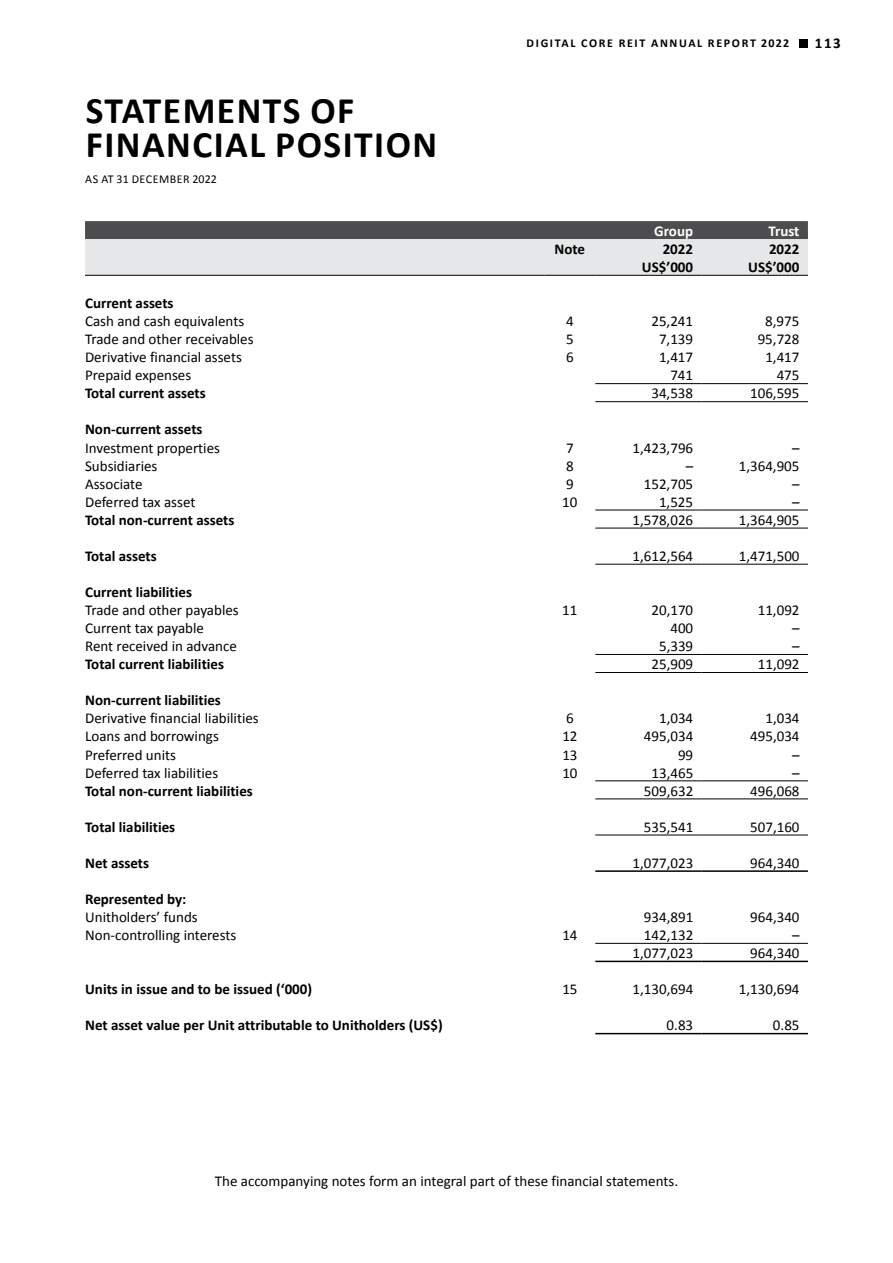
<style>
.page{position:relative;width:893px;height:1263px;background:#fff}
.page>*{position:absolute;margin:0;border:0;box-sizing:border-box;transform-origin:0 0}
.t1{font:700 37.5px/34.5px "Calibri";letter-spacing:.04em;color:#000}
.t2{font:15px "Calibri";color:#000}
.t3{font:700 15px "Calibri";color:#000}
.t4{font:700 15px "Calibri";color:#fff}
.t5{font:700 12px "Calibri";letter-spacing:.14em;color:#000}
.t6{font:12px "Calibri";letter-spacing:.04em;color:#000}
</style>
<div class="page">
<div style="left:800px;top:39px;width:8px;height:8px;background:#000"></div>
<svg style="left:85px;top:221px;width:723px;height:54px;background:#b2b3b4"></svg>
<hr style="left:85px;top:275px;width:459px;height:1px;background:#000">
<hr style="left:544px;top:275px;width:51px;height:1px;background:#000">
<hr style="left:595px;top:275px;width:107px;height:1px;background:#000">
<hr style="left:702px;top:275px;width:106px;height:1px;background:#000">
<hr style="left:595px;top:383px;width:107px;height:1px;background:#000">
<hr style="left:702px;top:383px;width:106px;height:1px;background:#000">
<hr style="left:595px;top:401px;width:107px;height:1px;background:#000">
<hr style="left:702px;top:401px;width:106px;height:1px;background:#000">
<hr style="left:595px;top:510px;width:107px;height:1px;background:#000">
<hr style="left:702px;top:510px;width:106px;height:1px;background:#000">
<hr style="left:595px;top:528px;width:107px;height:1px;background:#000">
<hr style="left:702px;top:528px;width:106px;height:1px;background:#000">
<hr style="left:595px;top:564px;width:107px;height:1px;background:#000">
<hr style="left:702px;top:564px;width:106px;height:1px;background:#000">
<hr style="left:595px;top:654px;width:107px;height:1px;background:#000">
<hr style="left:702px;top:654px;width:106px;height:1px;background:#000">
<hr style="left:595px;top:672px;width:107px;height:1px;background:#000">
<hr style="left:702px;top:672px;width:106px;height:1px;background:#000">
<hr style="left:595px;top:780px;width:107px;height:1px;background:#000">
<hr style="left:702px;top:780px;width:106px;height:1px;background:#000">
<hr style="left:595px;top:799px;width:107px;height:1px;background:#000">
<hr style="left:702px;top:799px;width:106px;height:1px;background:#000">
<hr style="left:595px;top:835px;width:107px;height:1px;background:#000">
<hr style="left:702px;top:835px;width:106px;height:1px;background:#000">
<hr style="left:595px;top:870px;width:107px;height:2px;background:#000">
<hr style="left:702px;top:870px;width:106px;height:2px;background:#000">
<hr style="left:595px;top:943px;width:107px;height:1px;background:#000">
<hr style="left:702px;top:943px;width:106px;height:1px;background:#000">
<hr style="left:595px;top:961px;width:107px;height:1px;background:#000">
<hr style="left:702px;top:961px;width:106px;height:1px;background:#000">
<hr style="left:595px;top:1033px;width:107px;height:1px;background:#000">
<hr style="left:702px;top:1033px;width:106px;height:1px;background:#000">
<h1 class="t1" style="left:86px;top:93px;width:353px">STATEMENTS OF<br>FINANCIAL POSITION</h1>
<p class="t6" style="left:85px;top:172px;width:133px">AS AT 31 DECEMBER 2022</p>
<p class="t5" style="left:527px;top:35px;width:264px">DIGITAL CORE REIT ANNUAL REPORT 2022</p>
<p class="t3" style="left:815px;top:33px;width:27px">113</p>
<p class="t4" style="left:654px;top:221px;width:40px">Group</p>
<p class="t4" style="left:768px;top:221px;width:33px">Trust</p>
<p class="t3" style="left:555px;top:239px;width:32px">Note</p>
<p class="t3" style="left:663px;top:239px;width:32px">2022</p>
<p class="t3" style="left:769px;top:239px;width:32px">2022</p>
<p class="t3" style="left:642px;top:257px;width:53px">US$’000</p>
<p class="t3" style="left:748px;top:257px;width:53px">US$’000</p>
<p class="t3" style="left:85px;top:293px;width:90px">Current assets</p>
<p class="t2" style="left:85px;top:312px;width:161px">Cash and cash equivalents</p>
<p class="t2" style="left:566px;top:312px;width:9px">4</p>
<p class="t2" style="left:651px;top:312px;width:43px">25,241</p>
<p class="t2" style="left:765px;top:312px;width:36px">8,975</p>
<p class="t2" style="left:85px;top:330px;width:170px">Trade and other receivables</p>
<p class="t2" style="left:566px;top:330px;width:9px">5</p>
<p class="t2" style="left:659px;top:330px;width:36px">7,139</p>
<p class="t2" style="left:758px;top:330px;width:43px">95,728</p>
<p class="t2" style="left:85px;top:348px;width:158px">Derivative financial assets</p>
<p class="t2" style="left:566px;top:348px;width:9px">6</p>
<p class="t2" style="left:659px;top:348px;width:36px">1,417</p>
<p class="t2" style="left:765px;top:348px;width:36px">1,417</p>
<p class="t2" style="left:85px;top:366px;width:108px">Prepaid expenses</p>
<p class="t2" style="left:670px;top:366px;width:24px">741</p>
<p class="t2" style="left:777px;top:366px;width:24px">475</p>
<p class="t3" style="left:85px;top:384px;width:122px">Total current assets</p>
<p class="t2" style="left:651px;top:384px;width:43px">34,538</p>
<p class="t2" style="left:750px;top:384px;width:51px">106,595</p>
<p class="t3" style="left:85px;top:420px;width:119px">Non-current assets</p>
<p class="t2" style="left:85px;top:438px;width:136px">Investment properties</p>
<p class="t2" style="left:566px;top:438px;width:9px">7</p>
<p class="t2" style="left:632px;top:438px;width:62px">1,423,796</p>
<p class="t2" style="left:792px;top:438px;width:9px">–</p>
<p class="t2" style="left:85px;top:456px;width:74px">Subsidiaries</p>
<p class="t2" style="left:566px;top:456px;width:9px">8</p>
<p class="t2" style="left:686px;top:456px;width:9px">–</p>
<p class="t2" style="left:739px;top:456px;width:62px">1,364,905</p>
<p class="t2" style="left:85px;top:474px;width:59px">Associate</p>
<p class="t2" style="left:566px;top:474px;width:9px">9</p>
<p class="t2" style="left:644px;top:474px;width:51px">152,705</p>
<p class="t2" style="left:792px;top:474px;width:9px">–</p>
<p class="t2" style="left:85px;top:492px;width:112px">Deferred tax asset</p>
<p class="t2" style="left:562px;top:492px;width:17px">10</p>
<p class="t2" style="left:659px;top:492px;width:36px">1,525</p>
<p class="t2" style="left:792px;top:492px;width:9px">–</p>
<p class="t3" style="left:85px;top:510px;width:151px">Total non-current assets</p>
<p class="t2" style="left:632px;top:510px;width:62px">1,578,026</p>
<p class="t2" style="left:739px;top:510px;width:62px">1,364,905</p>
<p class="t3" style="left:85px;top:546px;width:73px">Total assets</p>
<p class="t2" style="left:632px;top:546px;width:62px">1,612,564</p>
<p class="t2" style="left:739px;top:546px;width:62px">1,471,500</p>
<p class="t3" style="left:85px;top:582px;width:108px">Current liabilities</p>
<p class="t2" style="left:85px;top:600px;width:155px">Trade and other payables</p>
<p class="t2" style="left:562px;top:600px;width:17px">11</p>
<p class="t2" style="left:651px;top:600px;width:43px">20,170</p>
<p class="t2" style="left:758px;top:600px;width:43px">11,092</p>
<p class="t2" style="left:85px;top:619px;width:120px">Current tax payable</p>
<p class="t2" style="left:670px;top:619px;width:24px">400</p>
<p class="t2" style="left:792px;top:619px;width:9px">–</p>
<p class="t2" style="left:85px;top:637px;width:153px">Rent received in advance</p>
<p class="t2" style="left:659px;top:637px;width:36px">5,339</p>
<p class="t2" style="left:792px;top:637px;width:9px">–</p>
<p class="t3" style="left:85px;top:655px;width:140px">Total current liabilities</p>
<p class="t2" style="left:651px;top:655px;width:43px">25,909</p>
<p class="t2" style="left:758px;top:655px;width:43px">11,092</p>
<p class="t3" style="left:85px;top:691px;width:137px">Non-current liabilities</p>
<p class="t2" style="left:85px;top:709px;width:175px">Derivative financial liabilities</p>
<p class="t2" style="left:566px;top:709px;width:9px">6</p>
<p class="t2" style="left:659px;top:709px;width:36px">1,034</p>
<p class="t2" style="left:765px;top:709px;width:36px">1,034</p>
<p class="t2" style="left:85px;top:727px;width:135px">Loans and borrowings</p>
<p class="t2" style="left:562px;top:727px;width:17px">12</p>
<p class="t2" style="left:644px;top:727px;width:51px">495,034</p>
<p class="t2" style="left:750px;top:727px;width:51px">495,034</p>
<p class="t2" style="left:85px;top:745px;width:92px">Preferred units</p>
<p class="t2" style="left:562px;top:745px;width:17px">13</p>
<p class="t2" style="left:678px;top:745px;width:17px">99</p>
<p class="t2" style="left:792px;top:745px;width:9px">–</p>
<p class="t2" style="left:85px;top:763px;width:135px">Deferred tax liabilities</p>
<p class="t2" style="left:562px;top:763px;width:17px">10</p>
<p class="t2" style="left:651px;top:763px;width:43px">13,465</p>
<p class="t2" style="left:792px;top:763px;width:9px">–</p>
<p class="t3" style="left:85px;top:781px;width:169px">Total non-current liabilities</p>
<p class="t2" style="left:644px;top:781px;width:51px">509,632</p>
<p class="t2" style="left:750px;top:781px;width:51px">496,068</p>
<p class="t3" style="left:85px;top:817px;width:92px">Total liabilities</p>
<p class="t2" style="left:644px;top:817px;width:51px">535,541</p>
<p class="t2" style="left:750px;top:817px;width:51px">507,160</p>
<p class="t3" style="left:85px;top:853px;width:65px">Net assets</p>
<p class="t2" style="left:632px;top:853px;width:62px">1,077,023</p>
<p class="t2" style="left:750px;top:853px;width:51px">964,340</p>
<p class="t3" style="left:85px;top:889px;width:103px">Represented by:</p>
<p class="t2" style="left:85px;top:907px;width:114px">Unitholders’ funds</p>
<p class="t2" style="left:644px;top:907px;width:51px">934,891</p>
<p class="t2" style="left:750px;top:907px;width:51px">964,340</p>
<p class="t2" style="left:85px;top:926px;width:153px">Non-controlling interests</p>
<p class="t2" style="left:562px;top:926px;width:17px">14</p>
<p class="t2" style="left:644px;top:926px;width:51px">142,132</p>
<p class="t2" style="left:792px;top:926px;width:9px">–</p>
<p class="t2" style="left:632px;top:944px;width:62px">1,077,023</p>
<p class="t2" style="left:750px;top:944px;width:51px">964,340</p>
<p class="t3" style="left:85px;top:980px;width:229px">Units in issue and to be issued (‘000)</p>
<p class="t2" style="left:562px;top:980px;width:17px">15</p>
<p class="t2" style="left:632px;top:980px;width:62px">1,130,694</p>
<p class="t2" style="left:739px;top:980px;width:62px">1,130,694</p>
<p class="t3" style="left:85px;top:1016px;width:359px">Net asset value per Unit attributable to Unitholders (US$)</p>
<p class="t2" style="left:667px;top:1016px;width:28px">0.83</p>
<p class="t2" style="left:773px;top:1016px;width:28px">0.85</p>
<p class="t2" style="left:215px;top:1172px;width:465px">The accompanying notes form an integral part of these financial statements.</p>
</div>
